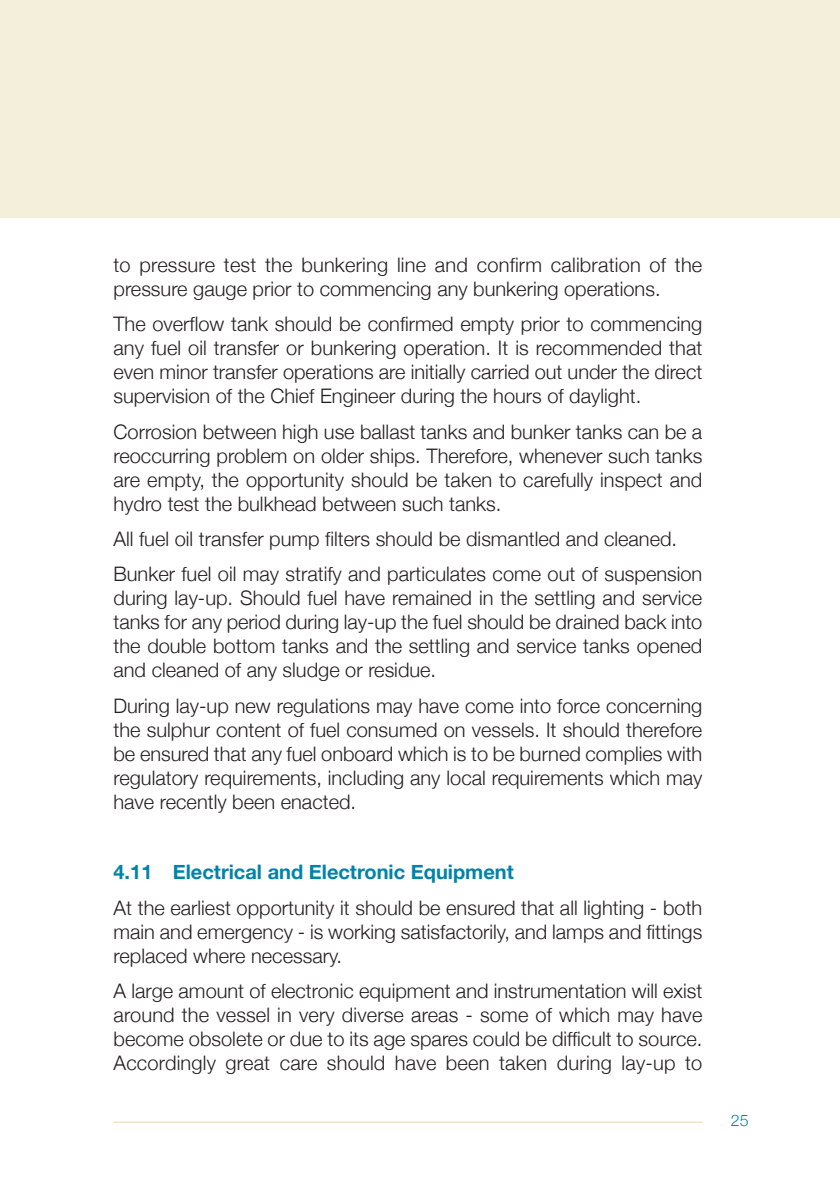
<style>
.page{position:relative;width:840px;height:1191px;background:#fff}
.page>*{position:absolute;margin:0;border:0;box-sizing:border-box;transform-origin:0 0}
.t1{font:300 20px/24px "Helvetica Neue";color:#231f20;text-align:justify}
.t2{font:700 20px "Helvetica Neue";color:#0083a9}
.t3{font:300 16px "Helvetica Neue";color:#0083a9}
</style>
<div class="page">
<hr style="left:113px;top:1121px;width:589px;height:1px;background:#e6daac">
<div style="left:0;top:0;width:839px;height:217px;background:#f4efda"></div>
<p class="t1" style="left:113px;top:252px;width:590px">to pressure test the bunkering line and confirm calibration of the pressure gauge prior to commencing any bunkering operations.</p>
<p class="t1" style="left:113px;top:312px;width:590px">The overflow tank should be confirmed empty prior to commencing any fuel oil transfer or bunkering operation. It is recommended that even minor transfer operations are initially carried out under the direct supervision of the Chief Engineer during the hours of daylight.</p>
<p class="t1" style="left:113px;top:419px;width:590px">Corrosion between high use ballast tanks and bunker tanks can be a reoccurring problem on older ships. Therefore, whenever such tanks are empty, the opportunity should be taken to carefully inspect and hydro test the bulkhead between such tanks.</p>
<p class="t1" style="left:113px;top:521px;width:590px;line-height:35.4px">All fuel oil transfer pump filters should be dismantled and cleaned.<br>Bunker fuel oil may stratify and particulates come out of suspension</p>
<p class="t1" style="left:113px;top:586px;width:590px">during lay-up. Should fuel have remained in the settling and service tanks for any period during lay-up the fuel should be drained back into the double bottom tanks and the settling and service tanks opened and cleaned of any sludge or residue.</p>
<p class="t1" style="left:113px;top:693px;width:590px">During lay-up new regulations may have come into force concerning the sulphur content of fuel consumed on vessels. It should therefore be ensured that any fuel onboard which is to be burned complies with regulatory requirements, including any local requirements which may have recently been enacted.</p>
<p class="t2" style="left:113px;top:860px;width:401px">4.11 Electrical and Electronic Equipment</p>
<p class="t1" style="left:113px;top:895px;width:590px">At the earliest opportunity it should be ensured that all lighting - both main and emergency - is working satisfactorily, and lamps and fittings replaced where necessary.</p>
<p class="t1" style="left:113px;top:978px;width:590px">A large amount of electronic equipment and instrumentation will exist around the vessel in very diverse areas - some of which may have become obsolete or due to its age spares could be difficult to source.<br>Accordingly great care should have been taken during lay-up to</p>
<p class="t3" style="left:730px;top:1110px;width:19px">25</p>
</div>
